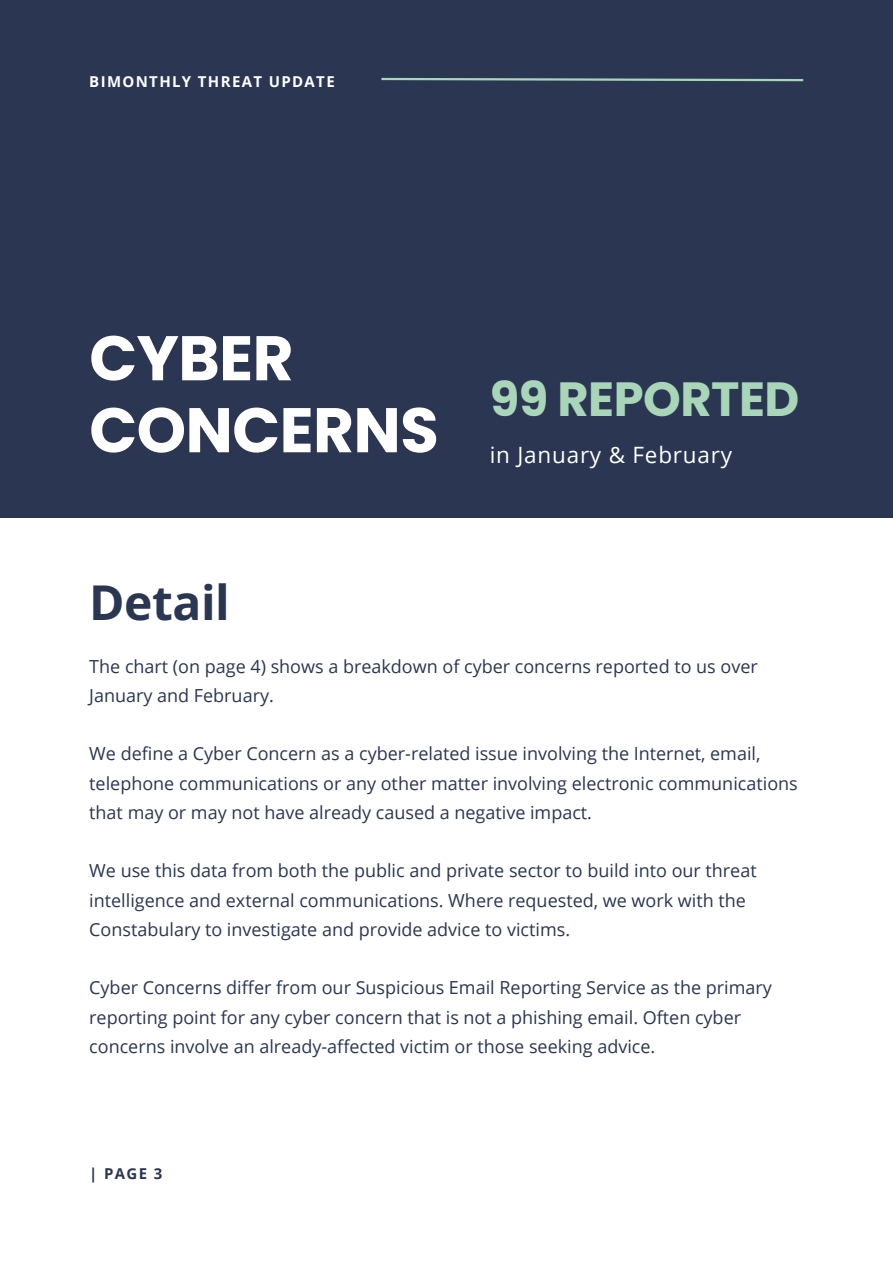
<style>
.page{position:relative;width:893px;height:1264px;background:#fff}
.page>*{position:absolute;margin:0;border:0;box-sizing:border-box;transform-origin:0 0}
.t1{font:700 63px/72px "Poppins";letter-spacing:-.01em;color:#fff}
.t2{font:700 48px "Poppins";letter-spacing:-.01em;color:#a9d6b9}
.t3{font:700 48px "Open Sans";letter-spacing:-.01em;color:#2a3652}
.t4{font:22.5px "Open Sans";letter-spacing:.035em;color:#fff}
.t5{font:18px/29.2px "Open Sans";color:#2a3652}
.t6{font:700 15px "Open Sans";letter-spacing:.09em;color:#fff}
.t7{font:700 15px "Open Sans";color:#2a3652}
</style>
<div class="page">
<div style="left:0;top:0;width:892px;height:517px;background:#2a3652"></div>
<svg style="left:381px;top:77px;width:423px;height:5px"></svg>
<p class="t6" style="left:89px;top:71px;width:247px">BIMONTHLY THREAT UPDATE</p>
<h1 class="t1" style="left:89px;top:322px;width:351px">CYBER<br>CONCERNS</h1>
<h2 class="t2" style="left:489px;top:365px;width:311px">99 REPORTED</h2>
<p class="t4" style="left:489px;top:439px;width:244px">in January &amp; February</p>
<h2 class="t3" style="left:89px;top:568px;width:142px">Detail</h2>
<p class="t5" style="left:89px;top:651px;width:670px">The chart (on page 4) shows a breakdown of cyber concerns reported to us over<br>January and February.</p>
<p class="t5" style="left:89px;top:738px;width:710px">We define a Cyber Concern as a cyber-related issue involving the Internet, email, telephone communications or any other matter involving electronic communications that may or may not have already caused a negative impact.</p>
<p class="t5" style="left:89px;top:855px;width:669px">We use this data from both the public and private sector to build into our threat intelligence and external communications. Where requested, we work with the<br>Constabulary to investigate and provide advice to victims.</p>
<p class="t5" style="left:89px;top:972px;width:684px">Cyber Concerns differ from our Suspicious Email Reporting Service as the primary reporting point for any cyber concern that is not a phishing email. Often cyber concerns involve an already-affected victim or those seeking advice.</p>
<p class="t7" style="left:89px;top:1162px;width:75px">| PAGE 3</p>
</div>
